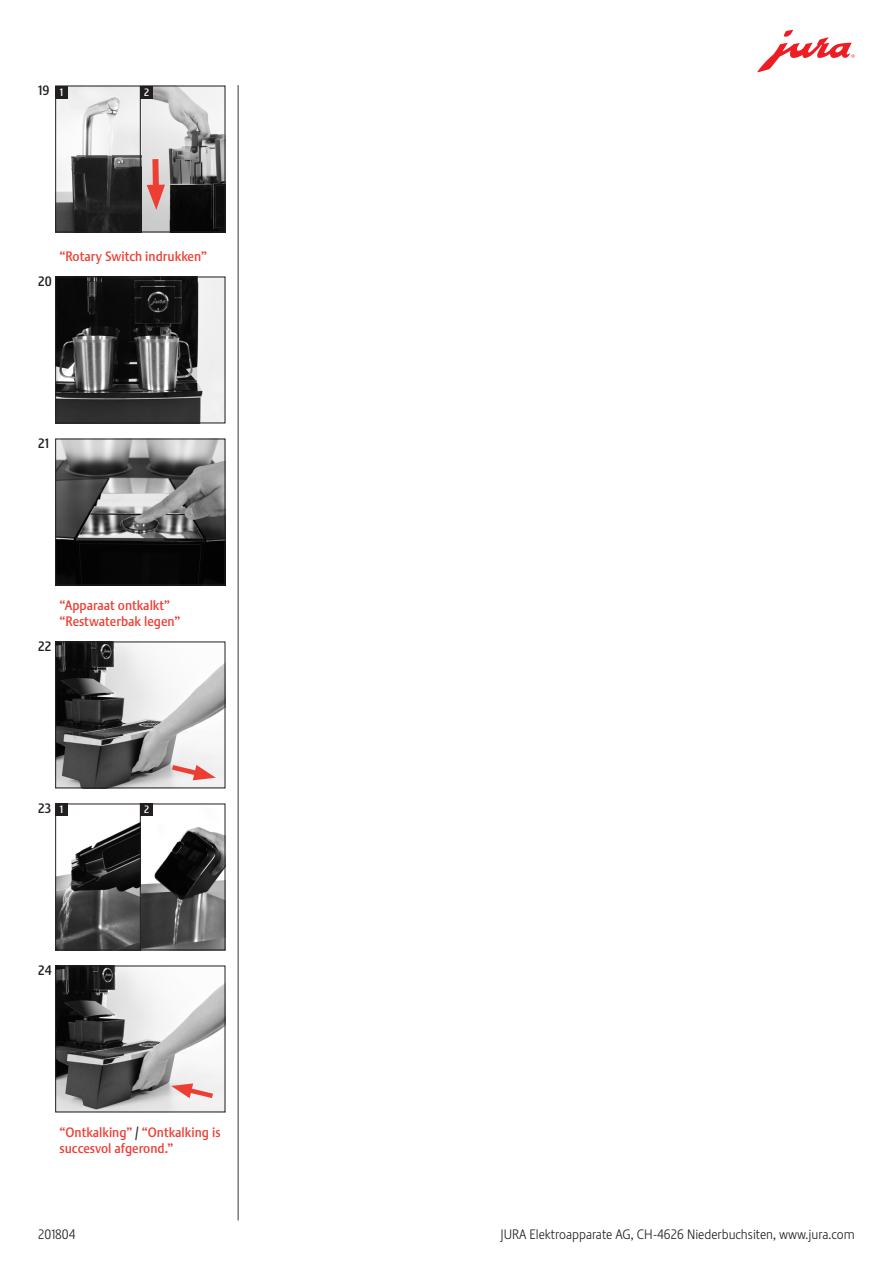
<style>
.page{position:relative;width:893px;height:1263px;background:#fff}
.page>*{position:absolute;margin:0;border:0;box-sizing:border-box;transform-origin:0 0}
.t1{font:13.5px/16.2px "Stalemate Pro 2 J Medium";color:#ee3e34}
.t2{font:13.5px "Stalemate Pro 2 J Light";color:#231f20}
.t3{font:13.5px "Stalemate Pro 2 J Medium";color:#231f20}
.t4{font:10.5px "Stalemate LF";color:#fff}
.s1{color:#231f20}
</style>
<div class="page">
<svg style="left:757px;top:30px;width:98px;height:42px"></svg>
<hr style="left:238px;top:85px;width:1px;height:1135px;background:#3b3532">
<img style="left:57px;top:88px;width:166px;height:142px">
<svg style="left:147px;top:153px;width:18px;height:57px"></svg>
<hr style="left:140px;top:86px;width:1px;height:146px;background:#231f20">
<div style="left:55px;top:86px;width:13px;height:12px;background:#231f20"></div>
<div style="left:140px;top:86px;width:13px;height:12px;background:#231f20"></div>
<div style="left:55px;top:86px;width:170px;height:146px;border:1px solid #231f20"></div>
<img style="left:57px;top:279px;width:166px;height:142px">
<div style="left:55px;top:277px;width:170px;height:146px;border:1px solid #231f20"></div>
<img style="left:57px;top:441px;width:166px;height:142px">
<div style="left:55px;top:439px;width:170px;height:146px;border:1px solid #231f20"></div>
<img style="left:57px;top:643px;width:166px;height:143px">
<svg style="left:167px;top:762px;width:49px;height:18px"></svg>
<div style="left:55px;top:641px;width:170px;height:147px;border:1px solid #231f20"></div>
<img style="left:57px;top:805px;width:166px;height:143px">
<hr style="left:140px;top:803px;width:1px;height:147px;background:#231f20">
<div style="left:55px;top:803px;width:13px;height:13px;background:#231f20"></div>
<div style="left:140px;top:803px;width:13px;height:13px;background:#231f20"></div>
<div style="left:55px;top:803px;width:170px;height:147px;border:1px solid #231f20"></div>
<img style="left:57px;top:967px;width:166px;height:143px">
<svg style="left:171px;top:1083px;width:47px;height:18px"></svg>
<div style="left:55px;top:965px;width:170px;height:147px;border:1px solid #231f20"></div>
<p class="t3" style="left:38px;top:82px;width:13px">19</p>
<p class="t4" style="left:60px;top:86px;width:5px">1</p>
<p class="t4" style="left:144px;top:86px;width:7px">2</p>
<p class="t3" style="left:38px;top:273px;width:15px">20</p>
<p class="t1" style="left:60px;top:249px;width:149px">“Rotary Switch indrukken”</p>
<p class="t3" style="left:38px;top:435px;width:12px">21</p>
<p class="t3" style="left:38px;top:638px;width:14px">22</p>
<p class="t1" style="left:60px;top:597px;width:122px">“Apparaat ontkalkt” “Restwaterbak legen”</p>
<p class="t3" style="left:38px;top:800px;width:14px">23</p>
<p class="t4" style="left:60px;top:803px;width:5px">1</p>
<p class="t4" style="left:144px;top:803px;width:7px">2</p>
<p class="t3" style="left:38px;top:962px;width:15px">24</p>
<p class="t1" style="left:60px;top:1124px;width:163px">“Ontkalking” <span class="s1">/</span> “Ontkalking is succesvol afgerond.”</p>
<p class="t2" style="left:38px;top:1226px;width:39px">201804</p>
<p class="t2" style="left:500px;top:1226px;width:356px">JURA Elektroapparate AG, CH-4626 Niederbuchsiten, www.jura.com</p>
</div>
